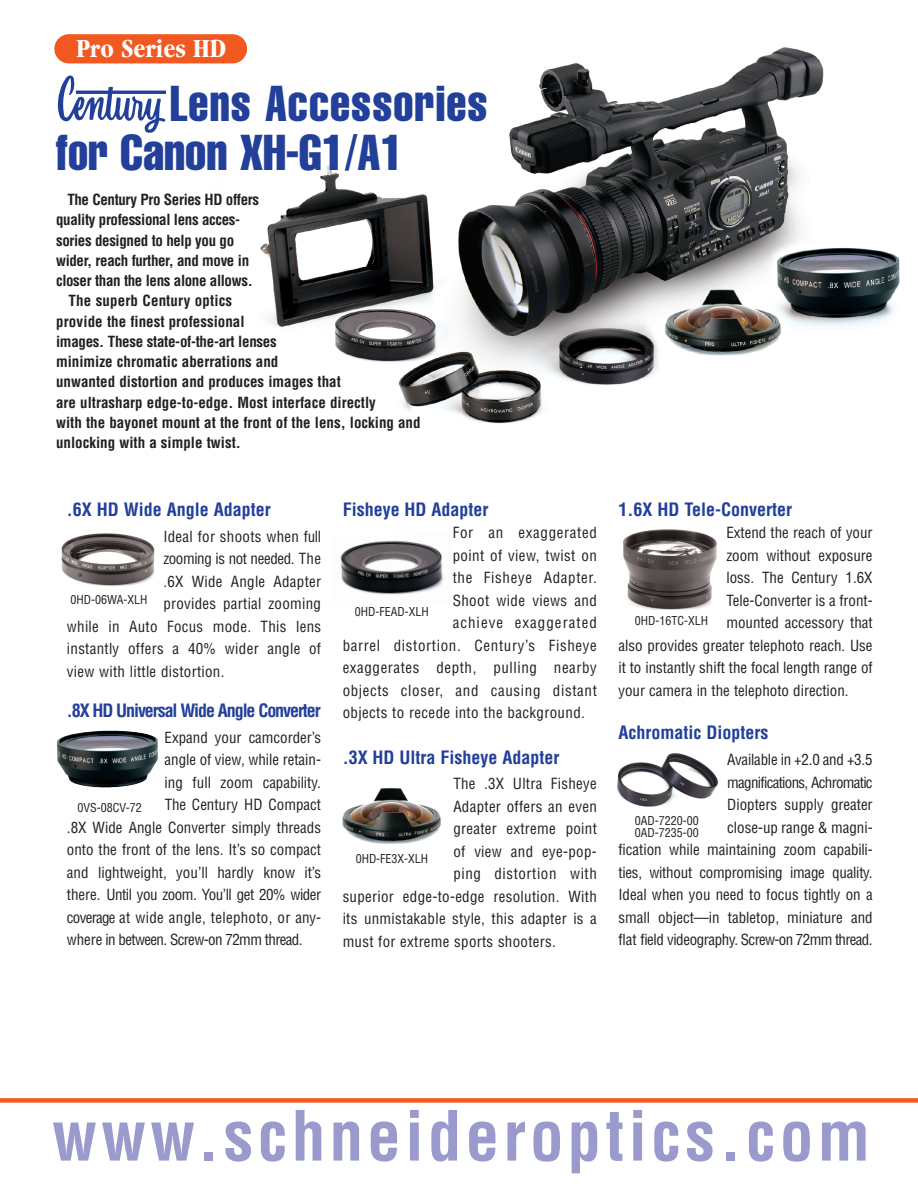
<style>
.page{position:relative;width:918px;height:1188px;background:#fff}
.page>*{position:absolute;margin:0;border:0;box-sizing:border-box;transform-origin:0 0}
.t1{font:700 condensed 67.5px "Helvetica";letter-spacing:.06em;color:#9a9bcc}
.t2{font:extra-condensed 49.5px/49.5px "Helvetica";letter-spacing:.025em;color:#223f99;scale:.95 1}
.t3{font:700 condensed 27px "Garamond";color:#fff}
.t4{font:700 condensed 18px "Helvetica";color:#223f99}
.t5{font:700 condensed 18px "Helvetica";letter-spacing:-.06em;color:#223f99}
.t6{font:condensed 15px/22.5px "Helvetica";color:#231f20;text-align:right}
.t7{font:condensed 15px "Helvetica";letter-spacing:.02em;color:#231f20}
.t8{font:700 condensed 15px "Helvetica";color:#231f20}
.t9{font:700 condensed 15px "Helvetica";letter-spacing:-.025em;color:#231f20}
.t10{font:condensed 15px "Helvetica";letter-spacing:.045em;color:#231f20}
.t11{font:condensed 15px "Helvetica";letter-spacing:.025em;color:#231f20}
.t12{font:condensed 15px "Helvetica";letter-spacing:.04em;color:#231f20}
.t13{font:condensed 15px "Helvetica";letter-spacing:-.03em;color:#231f20}
.t14{font:condensed 15px "Helvetica";letter-spacing:-.04em;color:#231f20}
.t15{font:700 condensed 15px "Helvetica";letter-spacing:-.02em;color:#231f20}
.t16{font:condensed 15px "Helvetica";letter-spacing:-.025em;color:#231f20}
.t17{font:condensed 15px "Helvetica";letter-spacing:.07em;color:#231f20}
.t18{font:condensed 12px/12px "Helvetica";color:#231f20}
</style>
<div class="page">
<img style="left:211px;top:34px;width:689px;height:390px">
<img style="left:340px;top:540px;width:104px;height:55px">
<img style="left:623px;top:529px;width:94px;height:81px">
<img style="left:617px;top:753px;width:102px;height:54px">
<img style="left:61px;top:533px;width:94px;height:53px">
<div style="left:54px;top:34px;width:193px;height:29px;background:#f15921;border-radius:15px"></div>
<div style="left:0;top:1098px;width:918px;height:5px;background:#f15921"></div>
<img style="left:57px;top:730px;width:101px;height:58px">
<img style="left:342px;top:788px;width:99px;height:56px">
<svg style="left:57px;top:76px;width:109px;height:57px"></svg>
<h3 class="t3" style="left:76px;top:38px;width:151px">Pro Series HD</h3>
<h2 class="t2" style="left:56px;top:82px;width:456px;text-indent:114px">Lens Accessories for Canon XH-G1/A1</h2>
<p class="t9" style="left:67px;top:191px;width:193px">The Century Pro Series HD offers</p>
<p class="t9" style="left:56px;top:211px;width:186px">quality professional lens acces-</p>
<p class="t9" style="left:56px;top:232px;width:180px">sories designed to help you go</p>
<p class="t9" style="left:56px;top:252px;width:195px">wider, reach further, and move in</p>
<p class="t9" style="left:56px;top:272px;width:198px">closer than the lens alone allows.</p>
<p class="t8" style="left:68px;top:292px;width:165px">The superb Century optics</p>
<p class="t8" style="left:56px;top:313px;width:190px">provide the finest professional</p>
<p class="t15" style="left:56px;top:333px;width:222px">images. These state-of-the-art lenses</p>
<p class="t8" style="left:56px;top:353px;width:224px">minimize chromatic aberrations and</p>
<p class="t8" style="left:56px;top:373px;width:286px">unwanted distortion and produces images that</p>
<p class="t8" style="left:56px;top:394px;width:321px">are ultrasharp edge-to-edge. Most interface directly</p>
<p class="t8" style="left:56px;top:414px;width:366px">with the bayonet mount at the front of the lens, locking and</p>
<p class="t8" style="left:56px;top:434px;width:186px">unlocking with a simple twist.</p>
<p class="t4" style="left:67px;top:499px;width:205px">.6X HD Wide Angle Adapter</p>
<p class="t7" style="left:163px;top:528px;width:159px">Ideal for shoots when full</p>
<p class="t16" style="left:163px;top:550px;width:159px">zooming is not needed. The</p>
<p class="t7" style="left:163px;top:573px;width:159px">.6X Wide Angle Adapter</p>
<p class="t7" style="left:163px;top:595px;width:159px">provides partial zooming</p>
<p class="t7" style="left:67px;top:618px;width:256px">while in Auto Focus mode. This lens</p>
<p class="t7" style="left:67px;top:640px;width:256px">instantly offers a 40% wider angle of</p>
<p class="t7" style="left:67px;top:663px;width:159px">view with little distortion.</p>
<p class="t5" style="left:67px;top:700px;width:255px">.8X HD Universal Wide Angle Converter</p>
<p class="t6" style="left:165px;top:726px;width:158px">Expand your camcorder’s</p>
<p class="t6" style="left:165px;top:749px;width:158px">angle of view, while retain-</p>
<p class="t6" style="left:165px;top:771px;width:158px">ing full zoom capability.</p>
<p class="t6" style="left:165px;top:794px;width:158px">The Century HD Compact</p>
<p class="t6" style="left:67px;top:816px;width:256px">.8X Wide Angle Converter simply threads</p>
<p class="t6" style="left:67px;top:839px;width:256px">onto the front of the lens. It’s so compact</p>
<p class="t6" style="left:67px;top:861px;width:256px">and lightweight, you’ll hardly know it’s</p>
<p class="t13" style="left:67px;top:886px;width:256px">there. Until you zoom. You’ll get 20% wider</p>
<p class="t7" style="left:67px;top:909px;width:256px">coverage at wide angle, telephoto, or any-</p>
<p class="t14" style="left:67px;top:931px;width:237px">where in between. Screw-on 72mm thread.</p>
<p class="t18" style="left:70px;top:594px;width:79px">0HD-06WA-XLH</p>
<p class="t18" style="left:77px;top:801px;width:66px">0VS-08CV-72</p>
<p class="t4" style="left:343px;top:499px;width:147px">Fisheye HD Adapter</p>
<p class="t10" style="left:453px;top:524px;width:146px">For an exaggerated</p>
<p class="t11" style="left:453px;top:547px;width:146px">point of view, twist on</p>
<p class="t10" style="left:453px;top:569px;width:146px">the Fisheye Adapter.</p>
<p class="t11" style="left:453px;top:592px;width:146px">Shoot wide views and</p>
<p class="t17" style="left:453px;top:614px;width:146px">achieve exaggerated</p>
<p class="t10" style="left:343px;top:637px;width:256px">barrel distortion. Century’s Fisheye</p>
<p class="t12" style="left:343px;top:659px;width:256px">exaggerates depth, pulling nearby</p>
<p class="t10" style="left:343px;top:682px;width:256px">objects closer, and causing distant</p>
<p class="t11" style="left:343px;top:704px;width:244px">objects to recede into the background.</p>
<p class="t4" style="left:343px;top:747px;width:218px">.3X HD Ultra Fisheye Adapter</p>
<p class="t7" style="left:453px;top:775px;width:145px">The .3X Ultra Fisheye</p>
<p class="t7" style="left:453px;top:798px;width:145px">Adapter offers an even</p>
<p class="t7" style="left:453px;top:820px;width:145px">greater extreme point</p>
<p class="t7" style="left:453px;top:843px;width:145px">of view and eye-pop-</p>
<p class="t12" style="left:453px;top:865px;width:145px">ping distortion with</p>
<p class="t7" style="left:343px;top:888px;width:256px">superior edge-to-edge resolution. With</p>
<p class="t7" style="left:343px;top:910px;width:256px">its unmistakable style, this adapter is a</p>
<p class="t7" style="left:343px;top:933px;width:215px">must for extreme sports shooters.</p>
<p class="t18" style="left:355px;top:605px;width:75px">0HD-FEAD-XLH</p>
<p class="t18" style="left:356px;top:853px;width:74px">0HD-FE3X-XLH</p>
<p class="t4" style="left:618px;top:499px;width:175px">1.6X HD Tele-Converter</p>
<p class="t6" style="left:726px;top:522px;width:148px">Extend the reach of your</p>
<p class="t6" style="left:726px;top:544px;width:148px">zoom without exposure</p>
<p class="t6" style="left:726px;top:567px;width:148px">loss. The Century 1.6X</p>
<p class="t6" style="left:726px;top:589px;width:148px">Tele-Converter is a front-</p>
<p class="t6" style="left:726px;top:612px;width:148px">mounted accessory that</p>
<p class="t6" style="left:618px;top:634px;width:256px">also provides greater telephoto reach. Use</p>
<p class="t6" style="left:618px;top:657px;width:256px">it to instantly shift the focal length range of</p>
<p class="t6" style="left:618px;top:679px;width:232px">your camera in the telephoto direction.</p>
<p class="t4" style="left:618px;top:723px;width:151px">Achromatic Diopters</p>
<p class="t6" style="left:618px;top:749px;width:256px">Available in +2.0 and +3.5<br>magnifications, Achromatic<br>Diopters supply greater<br>close-up range &amp; magni-<br>fication while maintaining zoom capabili&shy;ties, without compromising image quality.<br>Ideal when you need to focus tightly on a small object—in tabletop, miniature and flat field videography. Screw-on 72mm thread.</p>
<p class="t18" style="left:635px;top:615px;width:75px">0HD-16TC-XLH</p>
<p class="t18" style="left:635px;top:815px;width:65px">0AD-7220-00<br>0AD-7235-00</p>
<h1 class="t1" style="left:52px;top:1098px;width:819px">www.schneideroptics.com</h1>
</div>
